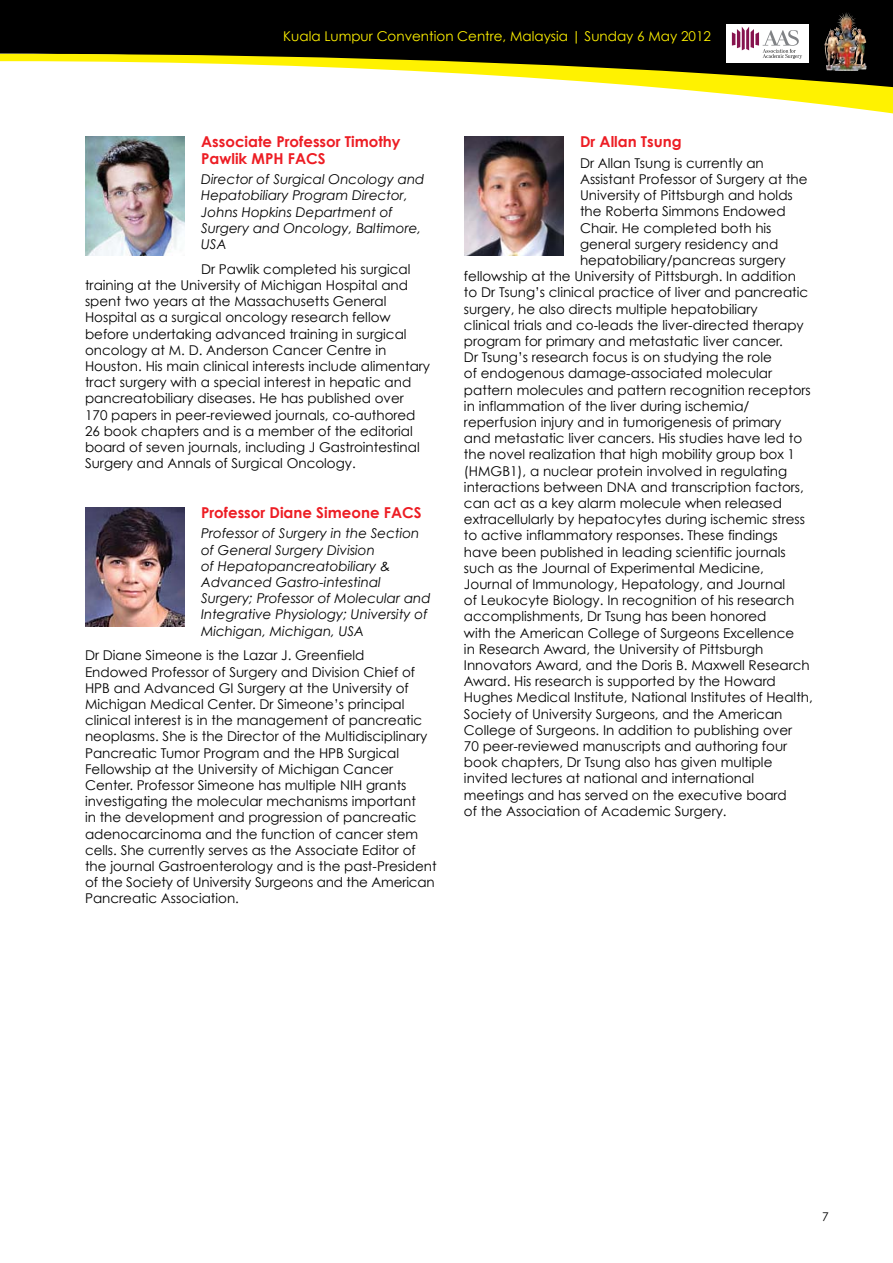
<style>
.page{position:relative;width:893px;height:1263px;background:#fff}
.page>*{position:absolute;margin:0;border:0;box-sizing:border-box;transform-origin:0 0}
.t1{font:700 15px/16.5px "Century Gothic";color:#ed1d24}
.t2{font:13.5px/16.2px "Century Gothic";color:#000}
.t3{font:italic 13.5px/16.2px "Century Gothic";color:#000}
.t4{font:13.5px "Century Gothic";color:#fff200}
.t5{font:12px "Century Gothic";color:#000}
</style>
<div class="page">
<div style="left:0;top:0;width:893px;height:54px;background:#000"></div>
<svg style="left:0;top:54px;width:893px;height:60px"></svg>
<img style="left:464px;top:136px;width:99px;height:120px">
<img style="left:85px;top:136px;width:99px;height:120px">
<img style="left:85px;top:507px;width:99px;height:120px">
<img style="left:834px;top:12px;width:12px;height:24px">
<div style="left:726px;top:24px;width:82px;height:38px;background:#fff"></div>
<svg style="left:732px;top:27px;width:70px;height:32px"></svg>
<p class="t4" style="left:283px;top:28px;width:429px">Kuala Lumpur Convention Centre, Malaysia | Sunday 6 May 2012</p>
<p class="t1" style="left:201px;top:133px;width:201px">Associate Professor Timothy<br>Pawlik MPH FACS</p>
<p class="t3" style="left:201px;top:171px;width:225px">Director of Surgical Oncology and<br>Hepatobiliary Program Director,<br>Johns Hopkins Department of<br>Surgery and Oncology, Baltimore,<br>USA</p>
<p class="t2" style="left:85px;top:261px;width:347px;text-indent:116px">Dr Pawlik completed his surgical training at the University of Michigan Hospital and spent two years at the Massachusetts General Hospital as a surgical oncology research fellow before undertaking advanced training in surgical oncology at M. D. Anderson Cancer Centre in Houston. His main clinical interests include alimentary tract surgery with a special interest in hepatic and pancreatobiliary diseases. He has published over<br>170 papers in peer-reviewed journals, co-authored 26 book chapters and is a member of the editorial board of seven journals, including J Gastrointestinal Surgery and Annals of Surgical Oncology.</p>
<p class="t1" style="left:201px;top:504px;width:222px">Professor Diane Simeone FACS</p>
<p class="t3" style="left:201px;top:525px;width:231px">Professor of Surgery in the Section of General Surgery Division<br>of Hepatopancreatobiliary &amp;<br>Advanced Gastro-intestinal<br>Surgery; Professor of Molecular and<br>Integrative Physiology; University of<br>Michigan, Michigan, USA</p>
<p class="t2" style="left:85px;top:647px;width:353px">Dr Diane Simeone is the Lazar J. Greenfield<br>Endowed Professor of Surgery and Division Chief of HPB and Advanced GI Surgery at the University of Michigan Medical Center. Dr Simeone’s principal clinical interest is in the management of pancreatic neoplasms. She is the Director of the Multidisciplinary Pancreatic Tumor Program and the HPB Surgical Fellowship at the University of Michigan Cancer Center. Professor Simeone has multiple NIH grants investigating the molecular mechanisms important<br>in the development and progression of pancreatic adenocarcinoma and the function of cancer stem cells. She currently serves as the Associate Editor of the journal Gastroenterology and is the past-President of the Society of University Surgeons and the American Pancreatic Association.</p>
<p class="t1" style="left:580px;top:133px;width:103px">Dr Allan Tsung</p>
<p class="t2" style="left:580px;top:155px;width:185px">Dr Allan Tsung is currently an</p>
<p class="t2" style="left:580px;top:171px;width:229px">Assistant Professor of Surgery at the</p>
<p class="t2" style="left:580px;top:187px;width:214px">University of Pittsburgh and holds</p>
<p class="t2" style="left:580px;top:203px;width:207px">the Roberta Simmons Endowed</p>
<p class="t2" style="left:580px;top:219px;width:193px">Chair. He completed both his</p>
<p class="t2" style="left:580px;top:236px;width:200px">general surgery residency and</p>
<p class="t2" style="left:580px;top:252px;width:207px">hepatobiliary/pancreas surgery</p>
<p class="t2" style="left:464px;top:268px;width:334px">fellowship at the University of Pittsburgh. In addition</p>
<p class="t2" style="left:464px;top:284px;width:346px">to Dr Tsung’s clinical practice of liver and pancreatic</p>
<p class="t2" style="left:464px;top:300px;width:295px">surgery, he also directs multiple hepatobiliary</p>
<p class="t2" style="left:464px;top:317px;width:341px">clinical trials and co-leads the liver-directed therapy</p>
<p class="t2" style="left:464px;top:333px;width:321px">program for primary and metastatic liver cancer.</p>
<p class="t2" style="left:464px;top:349px;width:309px">Dr Tsung’s research focus is on studying the role</p>
<p class="t2" style="left:464px;top:365px;width:310px">of endogenous damage-associated molecular</p>
<p class="t2" style="left:464px;top:381px;width:348px">pattern molecules and pattern recognition receptors</p>
<p class="t2" style="left:464px;top:398px;width:287px">in inflammation of the liver during ischemia/</p>
<p class="t2" style="left:464px;top:414px;width:319px">reperfusion injury and in tumorigenesis of primary</p>
<p class="t2" style="left:464px;top:430px;width:340px">and metastatic liver cancers. His studies have led to</p>
<p class="t2" style="left:464px;top:446px;width:333px">the novel realization that high mobility group box 1</p>
<p class="t2" style="left:464px;top:462px;width:325px">(HMGB1), a nuclear protein involved in regulating</p>
<p class="t2" style="left:464px;top:479px;width:341px">interactions between DNA and transcription factors,</p>
<p class="t2" style="left:464px;top:495px;width:319px">can act as a key alarm molecule when released</p>
<p class="t2" style="left:464px;top:511px;width:343px">extracellularly by hepatocytes during ischemic stress</p>
<p class="t2" style="left:464px;top:527px;width:315px">to active inflammatory responses. These findings</p>
<p class="t2" style="left:464px;top:543px;width:323px">have been published in leading scientific journals</p>
<p class="t2" style="left:464px;top:560px;width:301px">such as the Journal of Experimental Medicine,</p>
<p class="t2" style="left:464px;top:576px;width:323px">Journal of Immunology, Hepatology, and Journal</p>
<p class="t2" style="left:464px;top:592px;width:332px">of Leukocyte Biology. In recognition of his research</p>
<p class="t2" style="left:464px;top:608px;width:304px">accomplishments, Dr Tsung has been honored</p>
<p class="t2" style="left:464px;top:624px;width:332px">with the American College of Surgeons Excellence</p>
<p class="t2" style="left:464px;top:641px;width:301px">in Research Award, the University of Pittsburgh</p>
<p class="t2" style="left:464px;top:657px;width:347px">Innovators Award, and the Doris B. Maxwell Research</p>
<p class="t2" style="left:464px;top:673px;width:313px">Award. His research is supported by the Howard</p>
<p class="t2" style="left:464px;top:689px;width:350px">Hughes Medical Institute, National Institutes of Health,</p>
<p class="t2" style="left:464px;top:705px;width:320px">Society of University Surgeons, and the American</p>
<p class="t2" style="left:464px;top:722px;width:330px">College of Surgeons. In addition to publishing over</p>
<p class="t2" style="left:464px;top:738px;width:325px">70 peer-reviewed manuscripts and authoring four</p>
<p class="t2" style="left:464px;top:754px;width:310px">book chapters, Dr Tsung also has given multiple</p>
<p class="t2" style="left:464px;top:770px;width:292px">invited lectures at national and international</p>
<p class="t2" style="left:464px;top:786px;width:324px">meetings and has served on the executive board</p>
<p class="t2" style="left:464px;top:803px;width:264px">of the Association of Academic Surgery.</p>
<p class="t5" style="left:822px;top:1209px;width:8px">7</p>
</div>
